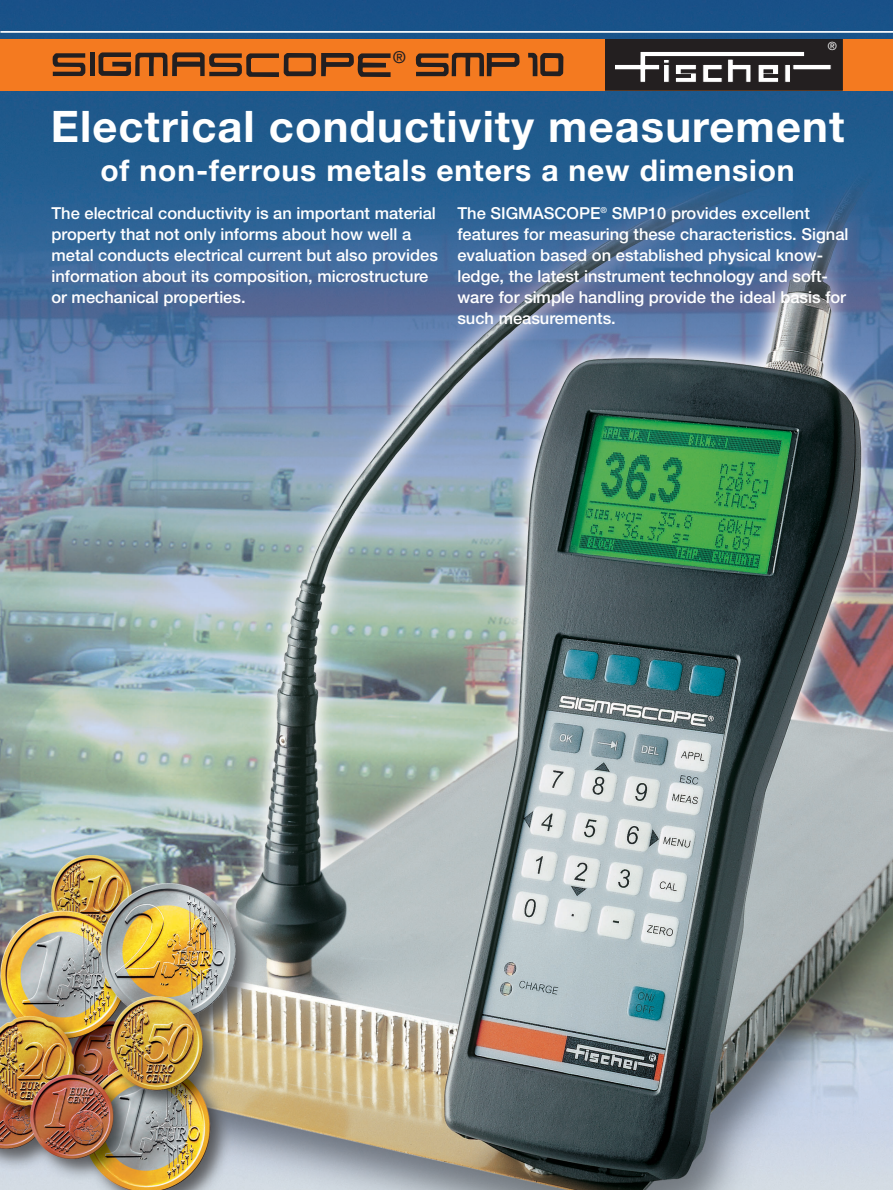
<style>
.page{position:relative;width:893px;height:1190px;background:#fff}
.page>*{position:absolute;margin:0;border:0;box-sizing:border-box;transform-origin:0 0}
.t1{font:700 43.5px "Helvetica Neue";letter-spacing:.025em;color:#fff}
.t2{font:700 30px "Helvetica Neue";letter-spacing:.03em;color:#fff}
.t3{font:500 16.5px/21px "Helvetica Neue";color:#fff}
.t4{font:500 16.5px "Helvetica Neue";color:#231f20}
.t5{font:11.4px "Helvetica Neue";color:#fff}
</style>
<div class="page">
<img style="left:0;top:0;width:892px;height:1190px">
<div style="left:0;top:39px;width:892px;height:51px;background:#f47a20"></div>
<hr style="left:0;top:31px;width:892px;height:2px;background:#fff">
<svg style="left:52px;top:53px;width:34px;height:23px"></svg>
<hr style="left:90px;top:53px;width:4px;height:23px;background:#231f20">
<svg style="left:98px;top:52px;width:292px;height:25px"></svg>
<svg style="left:415px;top:53px;width:105px;height:23px"></svg>
<svg style="left:528px;top:52px;width:35px;height:24px"></svg>
<svg style="left:605px;top:39px;width:237px;height:51px;background:#4c4949"></svg>
<p class="t4" style="left:393px;top:51px;width:15px">®</p>
<p class="t5" style="left:827px;top:42px;width:11px">®</p>
<h1 class="t1" style="left:51px;top:111px;width:795px">Electrical conductivity measurement</h1>
<h2 class="t2" style="left:100px;top:160px;width:695px">of non-ferrous metals enters a new dimension</h2>
<p class="t3" style="left:51px;top:204px;width:388px">The electrical conductivity is an important material property that not only informs about how well a metal conducts electrical current but also provides information about its composition, microstructure or mechanical properties.</p>
<p class="t3" style="left:457px;top:204px;width:392px">The SIGMASCOPE<sup>®</sup> SMP10 provides excellent features for measuring these characteristics. Signal evaluation based on established physical know&shy;ledge, the latest instrument technology and soft&shy;ware for simple handling provide the ideal basis for such measurements.</p>
</div>
